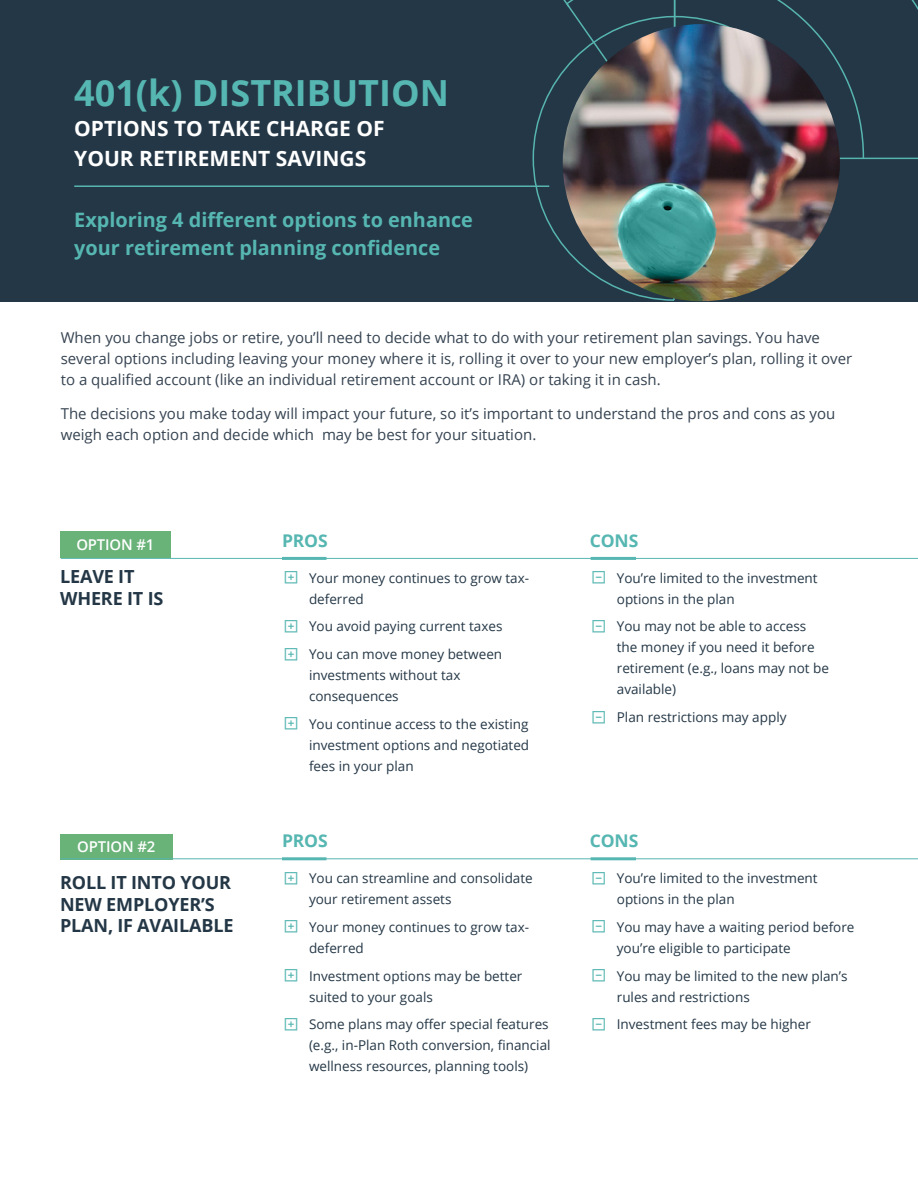
<style>
.page{position:relative;width:918px;height:1188px;background:#fff}
.page>*{position:absolute;margin:0;border:0;box-sizing:border-box;transform-origin:0 0}
.t1{font:700 36px "Open Sans";color:#56b6b1}
.t2{font:700 21px/30px "Open Sans";color:#fff}
.t3{font:700 19.8px/28.3px "Open Sans";color:#56b6b1}
.t4{font:700 18px/21.6px "Open Sans";letter-spacing:-.01em;color:#243746}
.t5{font:700 17.55px "Open Sans";letter-spacing:-.01em;color:#56b6b1}
.t6{font:15px/21px "Open Sans";color:#354351}
.t7{font:600 14.85px "Open Sans";letter-spacing:-.01em;color:#fff}
.t8{font:13.5px/21px "Open Sans";color:#243746}
</style>
<div class="page">
<div style="left:0;top:0;width:918px;height:301px;background:#243746"></div>
<hr style="left:61px;top:558px;width:857px;height:1px;background:#56b6b1">
<hr style="left:282px;top:557px;width:44px;height:3px;background:#56b6b1">
<hr style="left:591px;top:557px;width:45px;height:3px;background:#56b6b1">
<svg style="left:818px;top:34px;width:47px;height:126px"></svg>
<hr style="left:674px;top:158px;width:244px;height:1px;background:#57b5b0">
<svg style="left:509px;top:0;width:309px;height:302px"></svg>
<hr style="left:74px;top:185px;width:475px;height:2px;background:#57b5b0">
<div style="left:60px;top:531px;width:111px;height:27px;background:#69b278"></div>
<div style="left:60px;top:834px;width:112px;height:25px;background:#69b278"></div>
<hr style="left:61px;top:859px;width:857px;height:1px;background:#56b6b1">
<hr style="left:282px;top:857px;width:44px;height:3px;background:#56b6b1">
<hr style="left:591px;top:857px;width:45px;height:3px;background:#56b6b1">
<img style="left:563px;top:24px;width:277px;height:277px;border-radius:139px">
<h1 class="t1" style="left:74px;top:68px;width:376px">401(k) DISTRIBUTION</h1>
<h2 class="t2" style="left:74px;top:113px;width:312px">OPTIONS TO TAKE CHARGE OF<br>YOUR RETIREMENT SAVINGS</h2>
<h3 class="t3" style="left:74px;top:205px;width:400px">Exploring 4 different options to enhance your retirement planning confidence</h3>
<p class="t6" style="left:61px;top:326px;width:793px">When you change jobs or retire, you’ll need to decide what to do with your retirement plan savings. You have several options including leaving your money where it is, rolling it over to your new employer’s plan, rolling it over to a qualified account (like an individual retirement account or IRA) or taking it in cash.</p>
<p class="t6" style="left:61px;top:403px;width:776px">The decisions you make today will impact your future, so it’s important to understand the pros and cons as you weigh each option and decide which may be best for your situation.</p>
<p class="t7" style="left:76px;top:535px;width:80px">OPTION #1</p>
<p class="t5" style="left:282px;top:528px;width:47px">PROS</p>
<p class="t5" style="left:590px;top:528px;width:50px">CONS</p>
<h3 class="t4" style="left:60px;top:565px;width:105px">LEAVE IT<br>WHERE IT IS</h3>
<p class="t8" style="left:309px;top:567px;width:222px">Your money continues to grow tax&shy;deferred</p>
<p class="t8" style="left:309px;top:612px;width:195px;line-height:27.8px">You avoid paying current taxes<br>You can move money between</p>
<p class="t8" style="left:309px;top:664px;width:153px">investments without tax consequences</p>
<p class="t8" style="left:309px;top:713px;width:222px;text-align:justify">You continue access to the existing investment options and negotiated fees in your plan</p>
<p class="t8" style="left:617px;top:567px;width:202px">You’re limited to the investment options in the plan</p>
<p class="t8" style="left:617px;top:616px;width:214px">You may not be able to access the money if you need it before retirement (e.g., loans may not be available)</p>
<p class="t8" style="left:617px;top:706px;width:171px">Plan restrictions may apply</p>
<p class="t7" style="left:77px;top:837px;width:80px">OPTION #2</p>
<p class="t5" style="left:282px;top:828px;width:47px">PROS</p>
<p class="t5" style="left:590px;top:828px;width:50px">CONS</p>
<h3 class="t4" style="left:60px;top:871px;width:175px">ROLL IT INTO YOUR<br>NEW EMPLOYER’S<br>PLAN, IF AVAILABLE</h3>
<p class="t8" style="left:309px;top:867px;width:225px">You can streamline and consolidate your retirement assets</p>
<p class="t8" style="left:309px;top:916px;width:222px">Your money continues to grow tax&shy;deferred</p>
<p class="t8" style="left:309px;top:965px;width:215px">Investment options may be better suited to your goals</p>
<p class="t8" style="left:309px;top:1014px;width:243px">Some plans may offer special features (e.g., in-Plan Roth conversion, financial wellness resources, planning tools)</p>
<p class="t8" style="left:617px;top:867px;width:202px">You’re limited to the investment options in the plan</p>
<p class="t8" style="left:617px;top:916px;width:239px">You may have a waiting period before you’re eligible to participate</p>
<p class="t8" style="left:617px;top:965px;width:232px">You may be limited to the new plan’s rules and restrictions</p>
<p class="t8" style="left:617px;top:1014px;width:196px">Investment fees may be higher</p>
</div>
